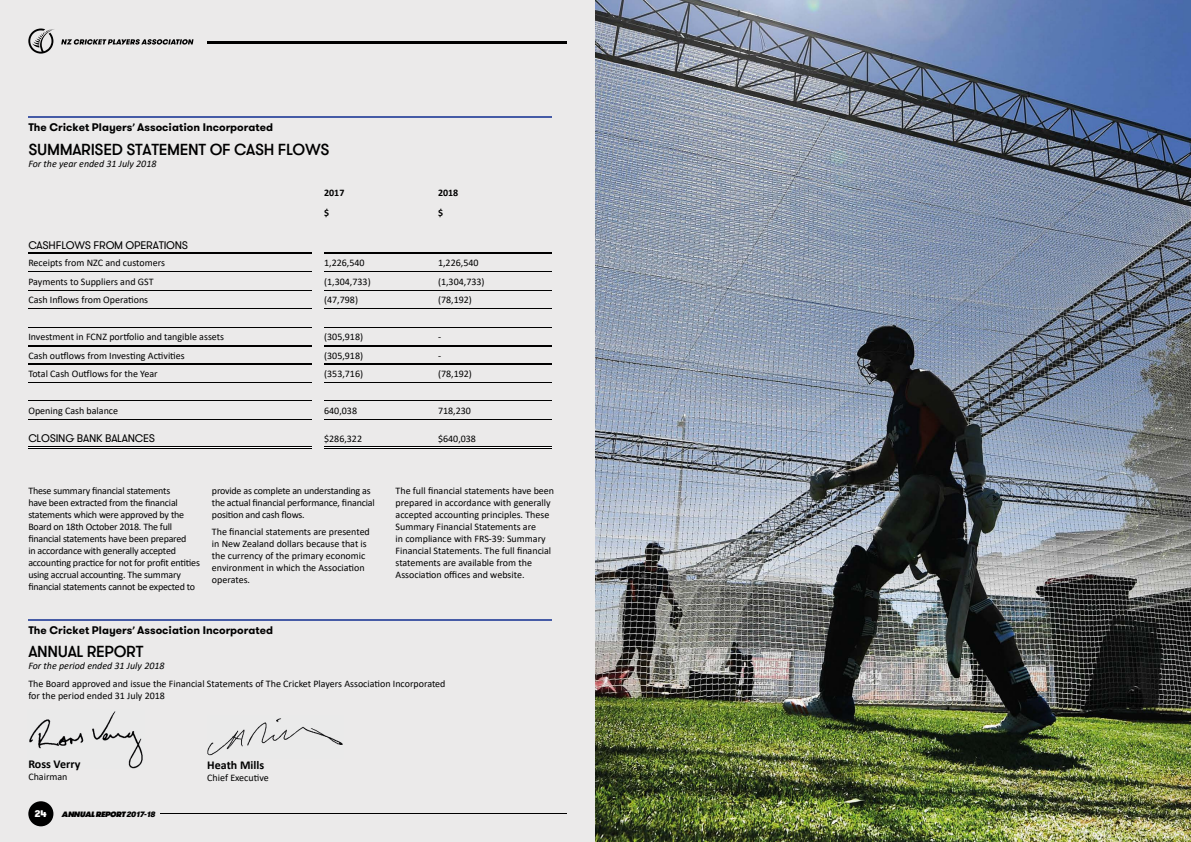
<style>
.page{position:relative;width:1191px;height:842px;background:#fff}
.page>*{position:absolute;margin:0;border:0;box-sizing:border-box;transform-origin:0 0}
.t1{font:500 16px "GT Walsheim Trial";letter-spacing:-.02em;color:#000}
.t2{font:700 12px "Calibri";color:#000}
.t3{font:700 11px "GT Walsheim Trial";color:#000}
.t4{font:11px "GT Walsheim Trial";letter-spacing:-.02em;color:#000}
.t5{font:10px/12px "Calibri";color:#000}
.t6{font:10px/12px "Calibri";letter-spacing:-.02em;color:#000}
.t7{font:italic 10px "Calibri";color:#000}
.t8{font:700 10px "Calibri";color:#000}
.t9{font:900 9.6px "GT Walsheim Trial";color:#fff}
.t10{font:italic 800 7.8px "GT Walsheim Trial";color:#000}
.s1{font-family:"Calibri"}
.s2{font-weight:900}
</style>
<div class="page">
<div style="left:0;top:0;width:595px;height:842px;background:#ebeaea"></div>
<img style="left:595px;top:0;width:596px;height:842px">
<hr style="left:28px;top:253px;width:284px;height:1px;background:#000">
<hr style="left:324px;top:253px;width:114px;height:1px;background:#000">
<hr style="left:438px;top:253px;width:114px;height:1px;background:#000">
<hr style="left:28px;top:117px;width:284px;height:1px;background:#455ba6">
<svg style="left:312px;top:117px;width:12px;height:1px"></svg>
<hr style="left:324px;top:117px;width:114px;height:1px;background:#455ba6">
<hr style="left:438px;top:117px;width:114px;height:1px;background:#455ba6">
<hr style="left:28px;top:272px;width:284px;height:1px;background:#000">
<hr style="left:28px;top:290px;width:284px;height:1px;background:#000">
<hr style="left:28px;top:309px;width:284px;height:1px;background:#000">
<hr style="left:28px;top:327px;width:284px;height:1px;background:#000">
<hr style="left:28px;top:382px;width:284px;height:1px;background:#000">
<hr style="left:28px;top:401px;width:284px;height:1px;background:#000">
<hr style="left:28px;top:419px;width:284px;height:1px;background:#000">
<hr style="left:324px;top:272px;width:114px;height:1px;background:#000">
<hr style="left:438px;top:272px;width:114px;height:1px;background:#000">
<hr style="left:324px;top:290px;width:114px;height:1px;background:#000">
<hr style="left:438px;top:290px;width:114px;height:1px;background:#000">
<hr style="left:324px;top:309px;width:114px;height:1px;background:#000">
<hr style="left:438px;top:309px;width:114px;height:1px;background:#000">
<hr style="left:324px;top:327px;width:114px;height:1px;background:#000">
<hr style="left:438px;top:327px;width:114px;height:1px;background:#000">
<hr style="left:324px;top:382px;width:114px;height:1px;background:#000">
<hr style="left:438px;top:382px;width:114px;height:1px;background:#000">
<hr style="left:324px;top:401px;width:114px;height:1px;background:#000">
<hr style="left:438px;top:401px;width:114px;height:1px;background:#000">
<hr style="left:324px;top:419px;width:114px;height:1px;background:#000">
<hr style="left:438px;top:419px;width:114px;height:1px;background:#000">
<hr style="left:28px;top:345px;width:284px;height:1px;background:#000">
<hr style="left:28px;top:363px;width:284px;height:1px;background:#000">
<hr style="left:324px;top:345px;width:114px;height:1px;background:#000">
<hr style="left:438px;top:345px;width:114px;height:1px;background:#000">
<hr style="left:324px;top:363px;width:114px;height:1px;background:#000">
<hr style="left:438px;top:363px;width:114px;height:1px;background:#000">
<hr style="left:28px;top:447px;width:284px;height:1px;background:#000">
<hr style="left:28px;top:448px;width:284px;height:1px;background:#000">
<hr style="left:324px;top:447px;width:114px;height:1px;background:#000">
<hr style="left:324px;top:448px;width:114px;height:1px;background:#000">
<hr style="left:438px;top:447px;width:114px;height:1px;background:#000">
<hr style="left:438px;top:448px;width:114px;height:1px;background:#000">
<hr style="left:28px;top:619px;width:524px;height:1px;background:#455ba6">
<img style="left:207px;top:718px;width:136px;height:38px">
<img style="left:29px;top:711px;width:114px;height:57px">
<hr style="left:207px;top:42px;width:360px;height:2px;background:#000">
<svg style="left:28px;top:29px;width:26px;height:25px"></svg>
<div style="left:28px;top:801px;width:25px;height:25px;background:#000;border-radius:50%"></div>
<hr style="left:160px;top:813px;width:407px;height:1px;background:#000">
<svg style="left:61px;top:39px;width:132px;height:6px"></svg>
<p class="t3" style="left:28px;top:123px;width:246px">the cricket Players<span class="s1">’</span> association incorporated</p>
<h1 class="t1" style="left:28px;top:143px;width:303px">SUMMARISED STATEMENT OF CASh FLOWS</h1>
<p class="t7" style="left:28px;top:157px;width:130px">For the year ended 31 July 2018</p>
<p class="t8" style="left:324px;top:186px;width:22px">2017</p>
<p class="t8" style="left:438px;top:186px;width:22px">2018</p>
<p class="t8" style="left:324px;top:206px;width:7px">$</p>
<p class="t8" style="left:438px;top:206px;width:7px">$</p>
<p class="t4" style="left:28px;top:242px;width:161px">CASHFLOWS FROM OPERATIONS</p>
<p class="t5" style="left:28px;top:257px;width:138px">Receipts from NZC and customers</p>
<p class="t5" style="left:324px;top:257px;width:42px">1,226,540</p>
<p class="t5" style="left:438px;top:257px;width:42px">1,226,540</p>
<p class="t5" style="left:28px;top:275px;width:127px">Payments to Suppliers and GST</p>
<p class="t5" style="left:324px;top:275px;width:48px">(1,304,733)</p>
<p class="t5" style="left:438px;top:275px;width:48px">(1,304,733)</p>
<p class="t5" style="left:28px;top:294px;width:121px">Cash Inflows from Operations</p>
<p class="t5" style="left:324px;top:294px;width:35px">(47,798)</p>
<p class="t5" style="left:438px;top:294px;width:35px">(78,192)</p>
<p class="t5" style="left:28px;top:331px;width:197px">Investment in FCNZ portfolio and tangible assets</p>
<p class="t5" style="left:324px;top:331px;width:40px">(305,918)</p>
<p class="t5" style="left:438px;top:331px;width:5px">-</p>
<p class="t5" style="left:28px;top:349px;width:158px">Cash outflows from Investing Activities</p>
<p class="t5" style="left:324px;top:349px;width:40px">(305,918)</p>
<p class="t5" style="left:438px;top:349px;width:5px">-</p>
<p class="t5" style="left:28px;top:367px;width:131px">Total Cash Outflows for the Year</p>
<p class="t5" style="left:324px;top:367px;width:40px">(353,716)</p>
<p class="t5" style="left:438px;top:367px;width:35px">(78,192)</p>
<p class="t5" style="left:28px;top:404px;width:91px">Opening Cash balance</p>
<p class="t5" style="left:324px;top:404px;width:34px">640,038</p>
<p class="t5" style="left:438px;top:404px;width:34px">718,230</p>
<p class="t4" style="left:28px;top:434px;width:128px">CLOSING BANK BALANCES</p>
<p class="t5" style="left:324px;top:432px;width:39px">$286,322</p>
<p class="t5" style="left:438px;top:432px;width:39px">$640,038</p>
<p class="t6" style="left:28px;top:484px;width:173px">These summary financial statements<br>have been extracted from the financial statements which were approved by the Board on 18th October 2018. The full financial statements have been prepared<br>in accordance with generally accepted accounting practice for not for profit entities using accrual accounting. The summary financial statements cannot be expected to</p>
<p class="t6" style="left:212px;top:484px;width:164px">provide as complete an understanding as the actual financial performance, financial position and cash flows.</p>
<p class="t5" style="left:212px;top:526px;width:159px">The financial statements are presented in New Zealand dollars because that is the currency of the primary economic environment in which the Association operates.</p>
<p class="t5" style="left:395px;top:484px;width:160px">The full financial statements have been prepared in accordance with generally accepted accounting principles. These Summary Financial Statements are<br>in compliance with FRS-39: Summary Financial Statements. The full financial statements are available from the Association offices and website.</p>
<p class="t3" style="left:28px;top:626px;width:246px">the cricket Players<span class="s1">’</span> association incorporated</p>
<h1 class="t1" style="left:28px;top:646px;width:117px">ANNUAL REPORT</h1>
<p class="t7" style="left:28px;top:659px;width:138px">For the period ended 31 July 2018</p>
<p class="t5" style="left:28px;top:678px;width:419px">The Board approved and issue the Financial Statements of The Cricket Players Association Incorporated for the period ended 31 July 2018</p>
<p class="t2" style="left:28px;top:755px;width:54px">Ross Verry</p>
<p class="t5" style="left:28px;top:770px;width:41px">Chairman</p>
<p class="t9" style="left:34px;top:809px;width:14px">24</p>
<p class="t10" style="left:62px;top:810px;width:96px">ANNUAL REPORT <span class="s2">2017-18</span></p>
<p class="t2" style="left:207px;top:757px;width:58px">Heath Mills</p>
<p class="t5" style="left:207px;top:771px;width:63px">Chief Executive</p>
</div>
